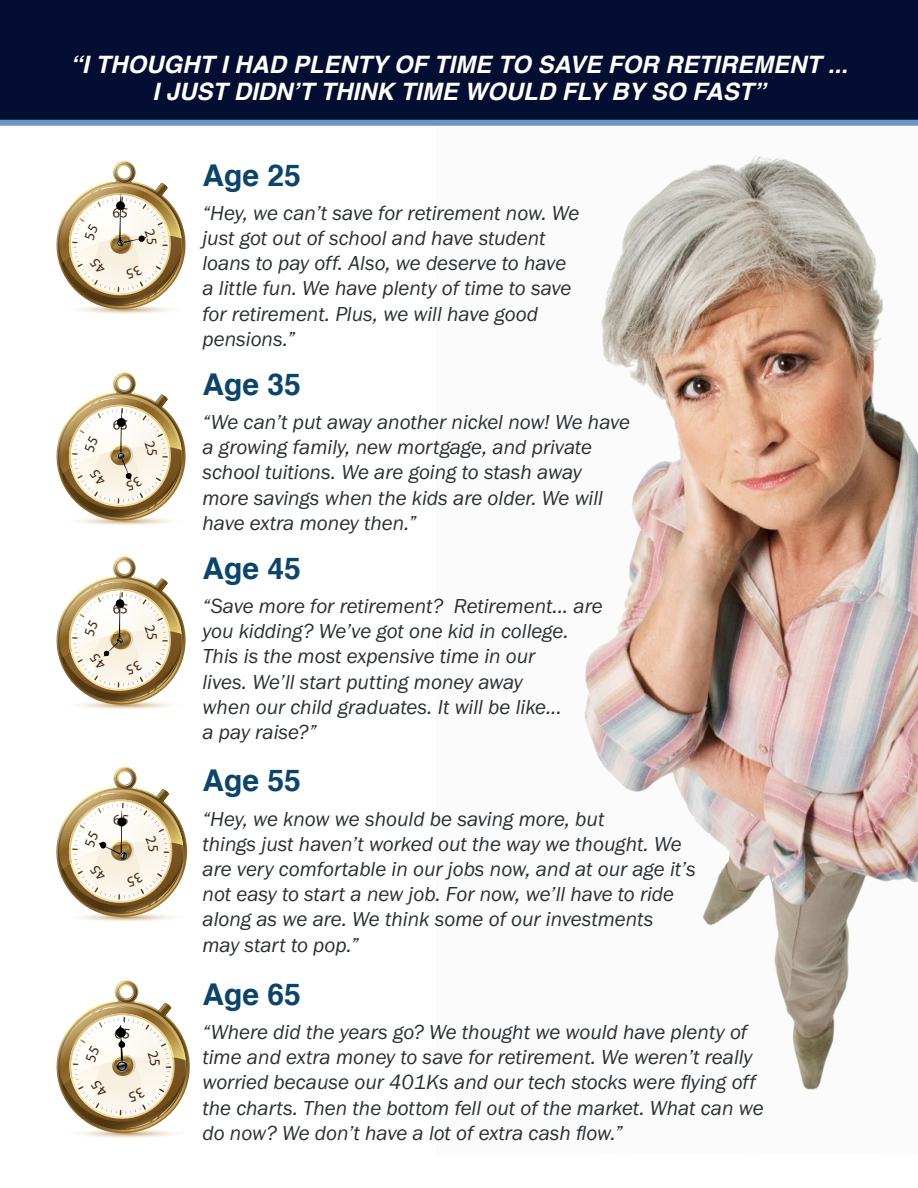
<style>
.page{position:relative;width:918px;height:1188px;background:#fff}
.page>*{position:absolute;margin:0;border:0;box-sizing:border-box;transform-origin:0 0}
.t1{font:700 30px "Helvetica";color:#0c456b}
.t2{font:italic 700 24px "Helvetica";color:#fff}
.t3{font:21px/25.2px "Franklin Gothic URW Boo Ita";color:#2b3032}
</style>
<div class="page">
<img style="left:584px;top:156px;width:334px;height:934px">
<div style="left:0;top:0;width:918px;height:126px;background:#040e32"></div>
<svg style="left:56px;top:161px;width:130px;height:153px"></svg>
<svg style="left:56px;top:372px;width:130px;height:153px"></svg>
<svg style="left:56px;top:556px;width:130px;height:153px"></svg>
<svg style="left:56px;top:767px;width:132px;height:154px"></svg>
<svg style="left:56px;top:980px;width:134px;height:158px"></svg>
<p class="t2" style="left:70px;top:45px;width:779px">“I THOUGHT I HAD PLENTY OF TIME TO SAVE FOR RETIREMENT ...</p>
<p class="t2" style="left:153px;top:72px;width:614px">I JUST DIDN’T THINK TIME WOULD FLY BY SO FAST”</p>
<p class="t1" style="left:202px;top:151px;width:100px">Age 25</p>
<p class="t3" style="left:202px;top:200px;width:379px">“Hey, we can’t save for retirement now. We just got out of school and have student loans to pay off. Also, we deserve to have a little fun. We have plenty of time to save for retirement. Plus, we will have good pensions.”</p>
<p class="t1" style="left:202px;top:360px;width:100px">Age 35</p>
<p class="t3" style="left:202px;top:409px;width:429px">“We can’t put away another nickel now! We have a growing family, new mortgage, and private school tuitions. We are going to stash away more savings when the kids are older. We will have extra money then.”</p>
<p class="t1" style="left:202px;top:544px;width:100px">Age 45</p>
<p class="t3" style="left:202px;top:593px;width:402px">“Save more for retirement? Retirement... are you kidding? We’ve got one kid in college.<br>This is the most expensive time in our<br>lives. We’ll start putting money away<br>when our child graduates. It will be like...<br>a pay raise?”</p>
<p class="t1" style="left:202px;top:757px;width:100px">Age 55</p>
<p class="t3" style="left:202px;top:806px;width:495px">“Hey, we know we should be saving more, but<br>things just haven’t worked out the way we thought. We are very comfortable in our jobs now, and at our age it’s not easy to start a new job. For now, we’ll have to ride along as we are. We think some of our investments<br>may start to pop.”</p>
<p class="t1" style="left:202px;top:970px;width:100px">Age 65</p>
<p class="t3" style="left:202px;top:1019px;width:563px">“Where did the years go? We thought we would have plenty of time and extra money to save for retirement. We weren’t really worried because our 401Ks and our tech stocks were flying off the charts. Then the bottom fell out of the market. What can we do now? We don’t have a lot of extra cash flow.”</p>
</div>
